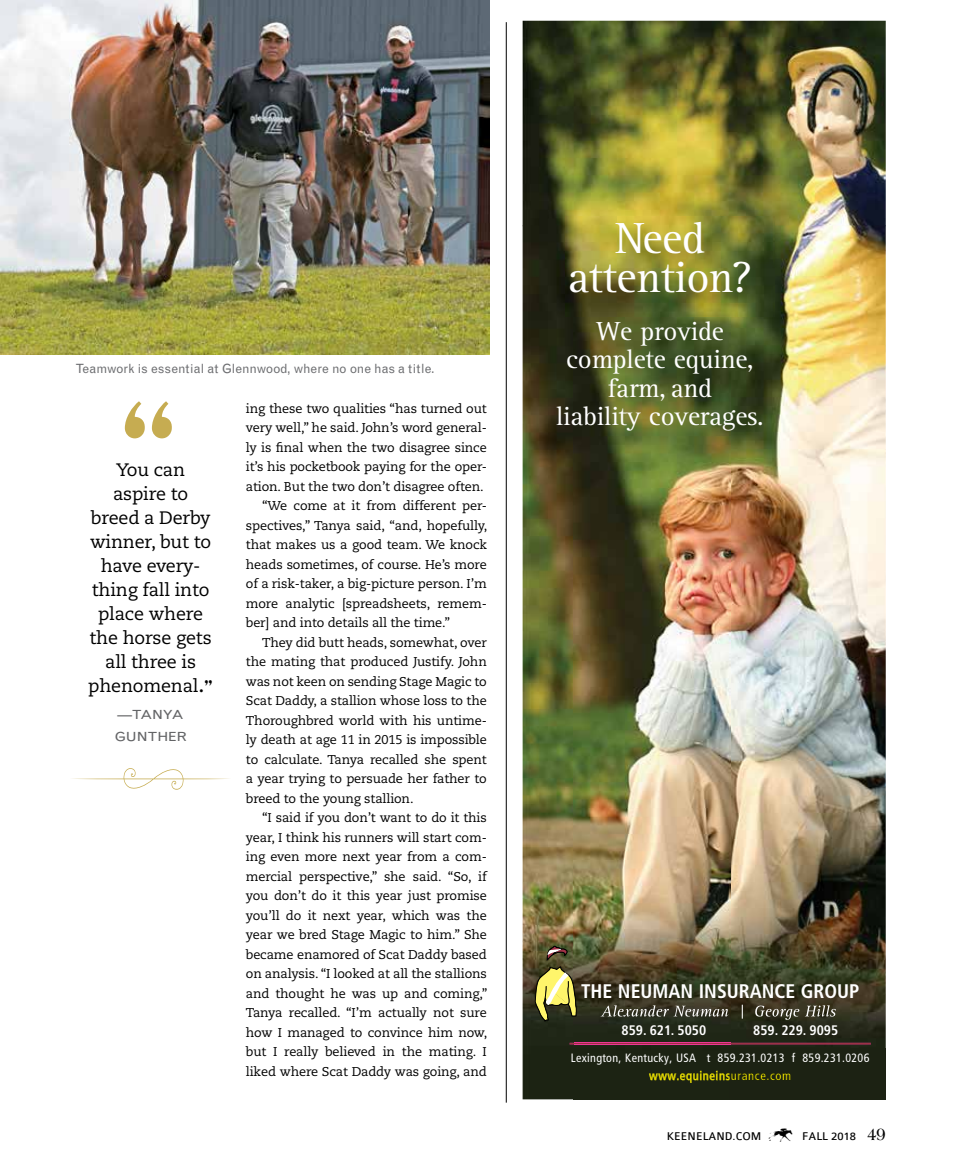
<style>
.page{position:relative;width:972px;height:1175px;background:#fff}
.page>*{position:absolute;margin:0;border:0;box-sizing:border-box;transform-origin:0 0}
.t1{font:800 123px "Americana Std";color:#c6ac51}
.t2{font:44.85px/39px "Rotis Serif";letter-spacing:-.01em;color:#fff;text-align:center}
.t3{font:27px/28.5px "Rotis Serif";letter-spacing:-.01em;color:#fff;text-align:center}
.t4{font:27px "Keen DB";color:#000}
.t5{font:700 condensed 19.65px "Frutiger";color:#fff}
.t6{font:18px/24px "Caecilia LT Std";letter-spacing:-.01em;color:#000;text-align:center}
.t7{font:700 condensed 13.8px "Frutiger";color:#fff}
.t8{font:12.75px "Caecilia LT Std";letter-spacing:-.01em;color:#000}
.t9{font:12.75px "Grotesque MT Std";letter-spacing:-.005em;color:#6d6e71}
.t10{font:12.6px/21.6px "Grotesque MT Std";letter-spacing:-.01em;color:#636466;scale:1.16 1}
.t11{font:condensed 12.45px "Frutiger";letter-spacing:.05em;color:#fff200}
.t12{font:condensed 12.15px "Frutiger";letter-spacing:.025em;color:#fff}
.t13{font:12px "Colaborate";color:#000}
.s1{font-family:"Americana Std";font-weight:800}
.s2{font-family:"Americana Std";font-weight:700;font-size:18.15px}
</style>
<div class="page">
<img style="left:0;top:0;width:490px;height:354px">
<svg style="left:72px;top:768px;width:157px;height:22px"></svg>
<img style="left:523px;top:21px;width:363px;height:204px">
<img style="left:523px;top:225px;width:51px;height:874px">
<img style="left:730px;top:225px;width:156px;height:823px">
<img style="left:574px;top:316px;width:156px;height:783px">
<div style="left:730px;top:1048px;width:156px;height:51px;background:#1c2213"></div>
<img style="left:566px;top:217px;width:208px;height:99px">
<hr style="left:570px;top:1043px;width:301px;height:1px;background:#a03246">
<svg style="left:601px;top:1004px;width:235px;height:15px;background:#545243"></svg>
<svg style="left:547px;top:946px;width:20px;height:14px"></svg>
<svg style="left:535px;top:966px;width:42px;height:55px;background:#9b964f"></svg>
<svg style="left:649px;top:1070px;width:81px;height:13px"></svg>
<svg style="left:730px;top:1042px;width:141px;height:2px"></svg>
<hr style="left:574px;top:1042px;width:156px;height:1px;background:#ed3594">
<hr style="left:574px;top:1044px;width:156px;height:1px;background:#ed3594">
<hr style="left:506px;top:22px;width:1px;height:1080px;background:#000">
<p class="t9" style="left:75px;top:361px;width:361px">Teamwork is essential at Glennwood, where no one has a title.</p>
<h1 class="t1" style="left:119px;top:369px;width:61px">“</h1>
<h3 class="t6" style="left:116px;top:458px;width:70px">You can</h3>
<h3 class="t6" style="left:113px;top:482px;width:77px">aspire to</h3>
<h3 class="t6" style="left:88px;top:506px;width:126px">breed a Derby winner, but to have every&shy;thing fall into place where the horse gets all three is phenomenal<span class="s1">.”</span></h3>
<p class="t10" style="left:114px;top:704px;width:64px">—TANYA<br>GUNTHER</p>
<p class="t8" style="left:246px;top:401px;width:242px">ing these two qualities “has turned out</p>
<p class="t8" style="left:246px;top:420px;width:242px">very well,” he said. John’s word general-</p>
<p class="t8" style="left:246px;top:440px;width:242px">ly is final when the two disagree since</p>
<p class="t8" style="left:246px;top:459px;width:242px">it’s his pocketbook paying for the oper-</p>
<p class="t8" style="left:246px;top:479px;width:239px">ation. But the two don’t disagree often.</p>
<p class="t8" style="left:262px;top:498px;width:226px">“We come at it from different per-</p>
<p class="t8" style="left:246px;top:518px;width:243px">spectives,” Tanya said, “and, hopefully,</p>
<p class="t8" style="left:246px;top:537px;width:242px">that makes us a good team. We knock</p>
<p class="t8" style="left:246px;top:557px;width:242px">heads sometimes, of course. He’s more</p>
<p class="t8" style="left:246px;top:576px;width:242px">of a risk-taker, a big-picture person. I’m</p>
<p class="t8" style="left:246px;top:596px;width:242px">more analytic [spreadsheets, remem-</p>
<p class="t8" style="left:246px;top:615px;width:206px">ber] and into details all the time.”</p>
<p class="t8" style="left:262px;top:635px;width:226px">They did butt heads, somewhat, over</p>
<p class="t8" style="left:246px;top:654px;width:242px">the mating that produced Justify. John</p>
<p class="t8" style="left:246px;top:674px;width:242px">was not keen on sending Stage Magic to</p>
<p class="t8" style="left:246px;top:693px;width:242px">Scat Daddy, a stallion whose loss to the</p>
<p class="t8" style="left:246px;top:713px;width:242px">Thoroughbred world with his untime-</p>
<p class="t8" style="left:246px;top:732px;width:242px">ly death at age 11 in 2015 is impossible</p>
<p class="t8" style="left:246px;top:752px;width:242px">to calculate. Tanya recalled she spent</p>
<p class="t8" style="left:246px;top:771px;width:242px">a year trying to persuade her father to</p>
<p class="t8" style="left:246px;top:791px;width:169px">breed to the young stallion.</p>
<p class="t8" style="left:262px;top:810px;width:226px">“I said if you don’t want to do it this</p>
<p class="t8" style="left:246px;top:830px;width:242px">year, I think his runners will start com-</p>
<p class="t8" style="left:246px;top:849px;width:242px">ing even more next year from a com-</p>
<p class="t8" style="left:246px;top:869px;width:242px">mercial perspective,” she said. “So, if</p>
<p class="t8" style="left:246px;top:888px;width:242px">you don’t do it this year just promise</p>
<p class="t8" style="left:246px;top:908px;width:242px">you’ll do it next year, which was the</p>
<p class="t8" style="left:246px;top:927px;width:242px">year we bred Stage Magic to him.” She</p>
<p class="t8" style="left:246px;top:947px;width:242px">became enamored of Scat Daddy based</p>
<p class="t8" style="left:246px;top:966px;width:242px">on analysis. “I looked at all the stallions</p>
<p class="t8" style="left:246px;top:986px;width:243px">and thought he was up and coming,”</p>
<p class="t8" style="left:246px;top:1005px;width:242px">Tanya recalled. “I’m actually not sure</p>
<p class="t8" style="left:246px;top:1025px;width:243px">how I managed to convince him now,</p>
<p class="t8" style="left:246px;top:1044px;width:242px">but I really believed in the mating. I</p>
<p class="t8" style="left:246px;top:1064px;width:242px">liked where Scat Daddy was going, and</p>
<h2 class="t2" style="left:568px;top:222px;width:186px">Need attention?</h2>
<h3 class="t3" style="left:556px;top:319px;width:209px">We provide complete equine, farm, and<br>liability coverages.</h3>
<h3 class="t5" style="left:581px;top:979px;width:280px">THE NEUMAN INSURANCE GROUP</h3>
<p class="t7" style="left:622px;top:1021px;width:86px">859. 621. 5050</p>
<p class="t7" style="left:753px;top:1021px;width:86px">859. 229. 9095</p>
<p class="t12" style="left:571px;top:1053px;width:300px">Lexington, Kentucky, USA t 859.231.0213 f 859.231.0206</p>
<p class="t11" style="left:649px;top:1070px;width:144px">www.equineinsurance.com</p>
<p class="t13" style="left:667px;top:1130px;width:96px">KEENELAND.COM</p>
<h3 class="t4" style="left:768px;top:1121px;width:28px">K</h3>
<p class="t13" style="left:802px;top:1130px;width:85px">FALL 2018 <span class="s2">49</span></p>
</div>
